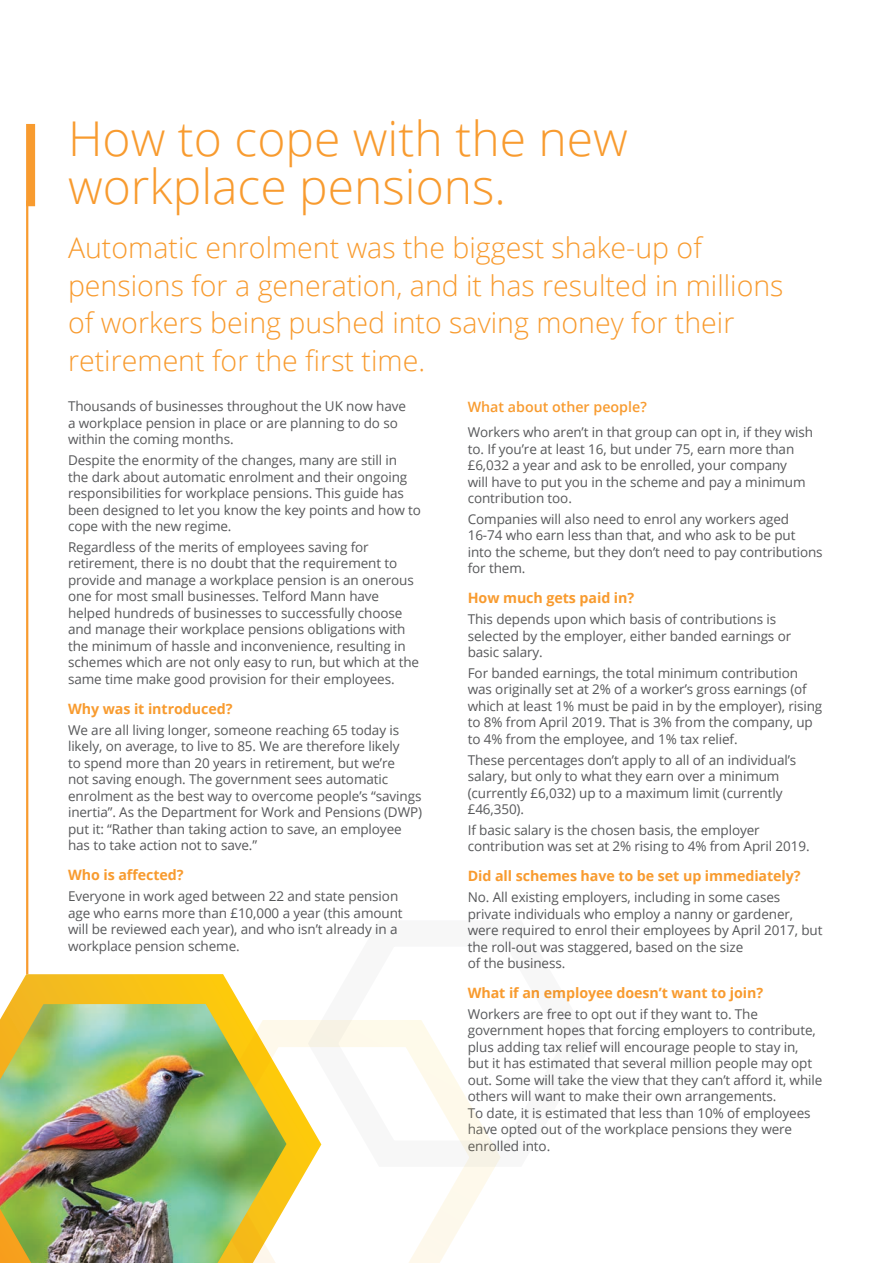
<style>
.page{position:relative;width:893px;height:1263px;background:#fff}
.page>*{position:absolute;margin:0;border:0;box-sizing:border-box;transform-origin:0 0}
.t1{font:300 48px/48px "Open Sans";color:#f89b2f}
.t2{font:300 28.5px/37.5px "Open Sans";color:#f89b2f}
.t3{font:700 14.25px "Open Sans";letter-spacing:-.005em;color:#f89b2f}
.t4{font:600 14.25px "Open Sans";color:#f89b2f}
.t5{font:13.5px/16.5px "Open Sans";letter-spacing:-.01em;color:#57585a}
</style>
<div class="page">
<hr style="left:26px;top:200px;width:2px;height:774px;background:#f89b2f">
<div style="left:26px;top:124px;width:9px;height:82px;background:#f89b2f"></div>
<svg style="left:321px;top:1020px;width:180px;height:243px"></svg>
<svg style="left:9px;top:974px;width:312px;height:232px"></svg>
<img style="left:0;top:1004px;width:286px;height:259px">
<h1 class="t1" style="left:68px;top:113px;width:561px">How to cope with the new workplace pensions.</h1>
<h2 class="t2" style="left:68px;top:228px;width:717px">Automatic enrolment was the biggest shake-up of pensions for a generation, and it has resulted in millions of workers being pushed into saving money for their retirement for the first time.</h2>
<p class="t5" style="left:68px;top:398px;width:340px">Thousands of businesses throughout the UK now have a workplace pension in place or are planning to do so within the coming months.</p>
<p class="t5" style="left:68px;top:452px;width:355px">Despite the enormity of the changes, many are still in<br>the dark about automatic enrolment and their ongoing responsibilities for workplace pensions. This guide has been designed to let you know the key points and how to cope with the new regime.</p>
<p class="t5" style="left:68px;top:538px;width:353px">Regardless of the merits of employees saving for retirement, there is no doubt that the requirement to provide and manage a workplace pension is an onerous one for most small businesses. Telford Mann have helped hundreds of businesses to successfully choose and manage their workplace pensions obligations with the minimum of hassle and inconvenience, resulting in schemes which are not only easy to run, but which at the same time make good provision for their employees.</p>
<p class="t3" style="left:68px;top:699px;width:166px">Why was it introduced?</p>
<p class="t5" style="left:68px;top:721px;width:356px">We are all living longer, someone reaching 65 today is likely, on average, to live to 85. We are therefore likely<br>to spend more than 20 years in retirement, but we’re<br>not saving enough. The government sees automatic enrolment as the best way to overcome people’s “savings inertia”. As the Department for Work and Pensions (DWP) put it: “Rather than taking action to save, an employee has to take action not to save.”</p>
<p class="t3" style="left:68px;top:865px;width:117px">Who is affected?</p>
<p class="t5" style="left:68px;top:887px;width:336px">Everyone in work aged between 22 and state pension age who earns more than £10,000 a year (this amount will be reviewed each year), and who isn’t already in a workplace pension scheme.</p>
<p class="t4" style="left:468px;top:397px;width:181px">What about other people?</p>
<p class="t5" style="left:468px;top:424px;width:347px">Workers who aren’t in that group can opt in, if they wish to. If you’re at least 16, but under 75, earn more than £6,032 a year and ask to be enrolled, your company<br>will have to put you in the scheme and pay a minimum contribution too.</p>
<p class="t5" style="left:468px;top:510px;width:356px">Companies will also need to enrol any workers aged 16-74 who earn less than that, and who ask to be put into the scheme, but they don’t need to pay contributions for them.</p>
<p class="t3" style="left:468px;top:588px;width:168px">How much gets paid in?</p>
<p class="t5" style="left:468px;top:611px;width:325px">This depends upon which basis of contributions is selected by the employer, either banded earnings or basic salary.</p>
<p class="t5" style="left:468px;top:664px;width:356px">For banded earnings, the total minimum contribution was originally set at 2% of a worker’s gross earnings (of which at least 1% must be paid in by the employer), rising to 8% from April 2019. That is 3% from the company, up to 4% from the employee, and 1% tax relief.</p>
<p class="t5" style="left:468px;top:751px;width:330px">These percentages don’t apply to all of an individual’s salary, but only to what they earn over a minimum (currently £6,032) up to a maximum limit (currently £46,350).</p>
<p class="t5" style="left:468px;top:821px;width:343px">If basic salary is the chosen basis, the employer contribution was set at 2% rising to 4% from April 2019.</p>
<p class="t3" style="left:468px;top:866px;width:334px">Did all schemes have to be set up immediately?</p>
<p class="t5" style="left:468px;top:889px;width:356px">No. All existing employers, including in some cases private individuals who employ a nanny or gardener, were required to enrol their employees by April 2017, but the roll-out was staggered, based on the size<br>of the business.</p>
<p class="t3" style="left:468px;top:983px;width:297px">What if an employee doesn’t want to join?</p>
<p class="t5" style="left:468px;top:1005px;width:356px">Workers are free to opt out if they want to. The government hopes that forcing employers to contribute, plus adding tax relief will encourage people to stay in, but it has estimated that several million people may opt out. Some will take the view that they can’t afford it, while others will want to make their own arrangements.<br>To date, it is estimated that less than 10% of employees have opted out of the workplace pensions they were enrolled into.</p>
</div>
